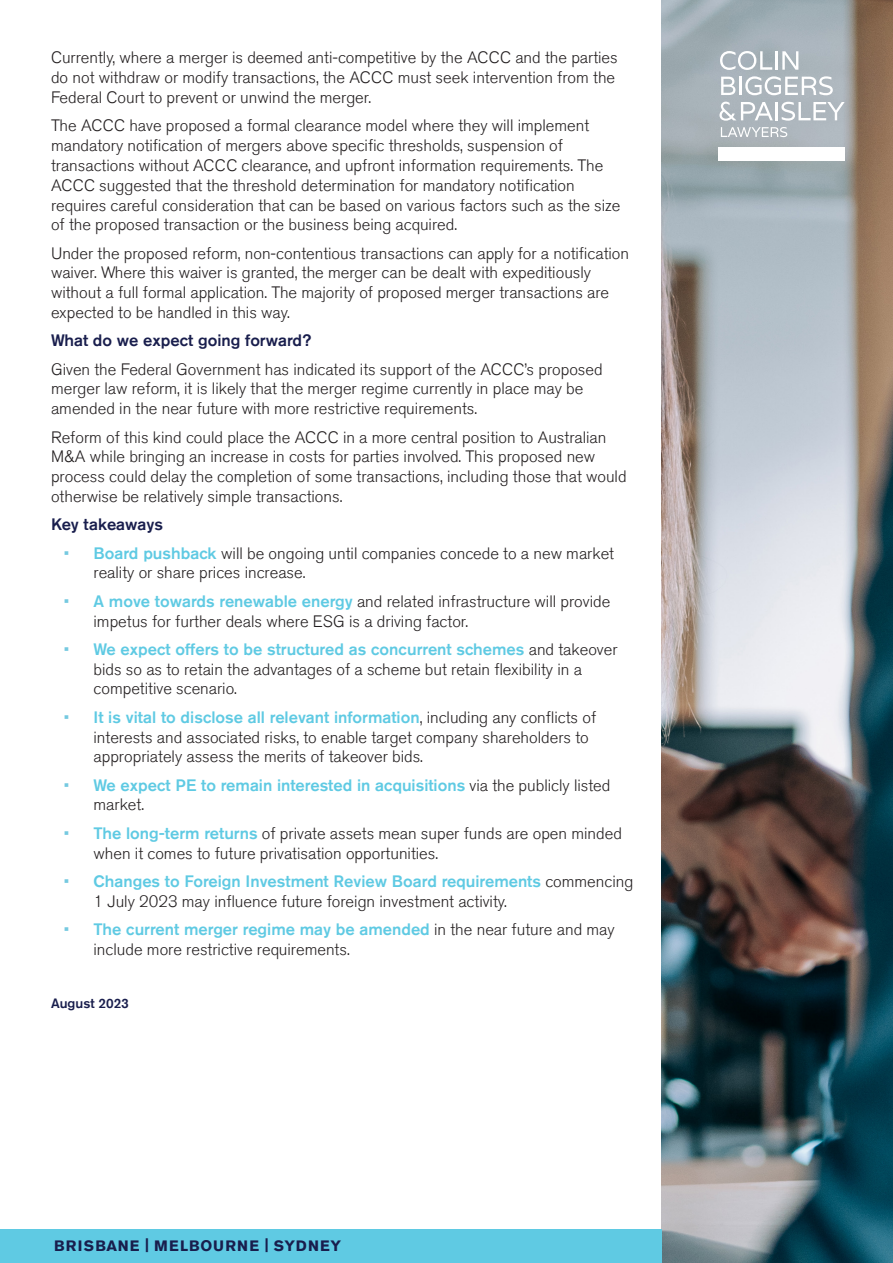
<style>
.page{position:relative;width:893px;height:1263px;background:#fff}
.page>*{position:absolute;margin:0;border:0;box-sizing:border-box;transform-origin:0 0}
.t1{font:300 16.5px/19.8px "Akzidenz Grotesk Std";color:#231f20}
.t2{font:500 16.5px/19.8px "Akzidenz Grotesk Std";color:#5fcae3}
.t3{font:500 16.5px "Akzidenz Grotesk Std";color:#191e4d}
.t4{font:700 15px "Akzidenz Grotesk Std";letter-spacing:.085em;color:#191e4d}
.t5{font:500 13.5px "Akzidenz Grotesk Std";color:#191e4d}
.s1{color:#75c9e0}
.s2{font-weight:500;color:#5fcae3}
.s3{font-weight:300;color:#75c9e0}
.s4{font-weight:300;color:#231f20}
</style>
<div class="page">
<img style="left:662px;top:0;width:231px;height:1263px">
<div style="left:719px;top:147px;width:126px;height:13px;background:#fff"></div>
<svg style="left:720px;top:51px;width:78px;height:19px"></svg>
<svg style="left:721px;top:76px;width:112px;height:19px"></svg>
<hr style="left:775px;top:102px;width:3px;height:18px;background:#fff">
<svg style="left:781px;top:102px;width:64px;height:19px"></svg>
<svg style="left:719px;top:102px;width:54px;height:19px"></svg>
<svg style="left:721px;top:127px;width:66px;height:10px"></svg>
<div style="left:0;top:1230px;width:662px;height:33px;background:#5fcae3"></div>
<p class="t1" style="left:51px;top:48px;width:568px">Currently, where a merger is deemed anti-competitive by the ACCC and the parties do not withdraw or modify transactions, the ACCC must seek intervention from the<br>Federal Court to prevent or unwind the merger.</p>
<p class="t1" style="left:51px;top:116px;width:571px">The ACCC have proposed a formal clearance model where they will implement mandatory notification of mergers above specific thresholds, suspension of transactions without ACCC clearance, and upfront information requirements. The ACCC suggested that the threshold determination for mandatory notification requires careful consideration that can be based on various factors such as the size of the proposed transaction or the business being acquired.</p>
<p class="t1" style="left:51px;top:243px;width:580px">Under the proposed reform, non-contentious transactions can apply for a notification waiver. Where this waiver is granted, the merger can be dealt with expeditiously without a full formal application. The majority of proposed merger transactions are expected to be handled in this way.</p>
<p class="t3" style="left:51px;top:330px;width:262px">What do we expect going forward?</p>
<p class="t1" style="left:51px;top:359px;width:553px">Given the Federal Government has indicated its support of the ACCC’s proposed merger law reform, it is likely that the merger regime currently in place may be amended in the near future with more restrictive requirements.</p>
<p class="t1" style="left:51px;top:427px;width:577px">Reform of this kind could place the ACCC in a more central position to Australian M&amp;A while bringing an increase in costs for parties involved. This proposed new process could delay the completion of some transactions, including those that would otherwise be relatively simple transactions.</p>
<p class="t3" style="left:51px;top:514px;width:114px">Key takeaways</p>
<p class="t1" style="left:94px;top:543px;width:522px;text-indent:-30px"><span class="s1">•</span> <span class="s2">Board pushback</span> will be ongoing until companies concede to a new market reality or share prices increase.</p>
<p class="t1" style="left:94px;top:591px;width:518px;text-indent:-30px"><span class="s1">•</span> <span class="s2">A move towards renewable energy</span> and related infrastructure will provide impetus for further deals where ESG is a driving factor.</p>
<p class="t1" style="left:94px;top:639px;width:526px;text-indent:-30px"><span class="s1">•</span> <span class="s2">We expect offers to be structured as concurrent schemes</span> and takeover bids so as to retain the advantages of a scheme but retain flexibility in a competitive scenario.</p>
<p class="t1" style="left:94px;top:707px;width:504px;text-indent:-30px"><span class="s1">•</span> <span class="s2">It is vital to disclose all relevant information</span>, including any conflicts of interests and associated risks, to enable target company shareholders to appropriately assess the merits of takeover bids.</p>
<p class="t2" style="left:94px;top:775px;width:518px;text-indent:-30px"><span class="s3">•</span> We expect PE to remain interested in acquisitions <span class="s4">via the publicly listed market.</span></p>
<p class="t1" style="left:94px;top:823px;width:530px;text-indent:-30px"><span class="s1">•</span> <span class="s2">The long-term returns</span> of private assets mean super funds are open minded when it comes to future privatisation opportunities.</p>
<p class="t1" style="left:94px;top:871px;width:541px;text-indent:-30px"><span class="s1">•</span> <span class="s2">Changes to Foreign Investment Review Board requirements</span> commencing<br>1 July 2023 may influence future foreign investment activity.</p>
<p class="t1" style="left:94px;top:920px;width:523px;text-indent:-30px"><span class="s1">•</span> <span class="s2">The current merger regime may be amended</span> in the near future and may include more restrictive requirements.</p>
<p class="t5" style="left:51px;top:995px;width:79px">August 2023</p>
<p class="t4" style="left:54px;top:1237px;width:289px">BRISBANE | MELBOURNE | SYDNEY</p>
</div>
